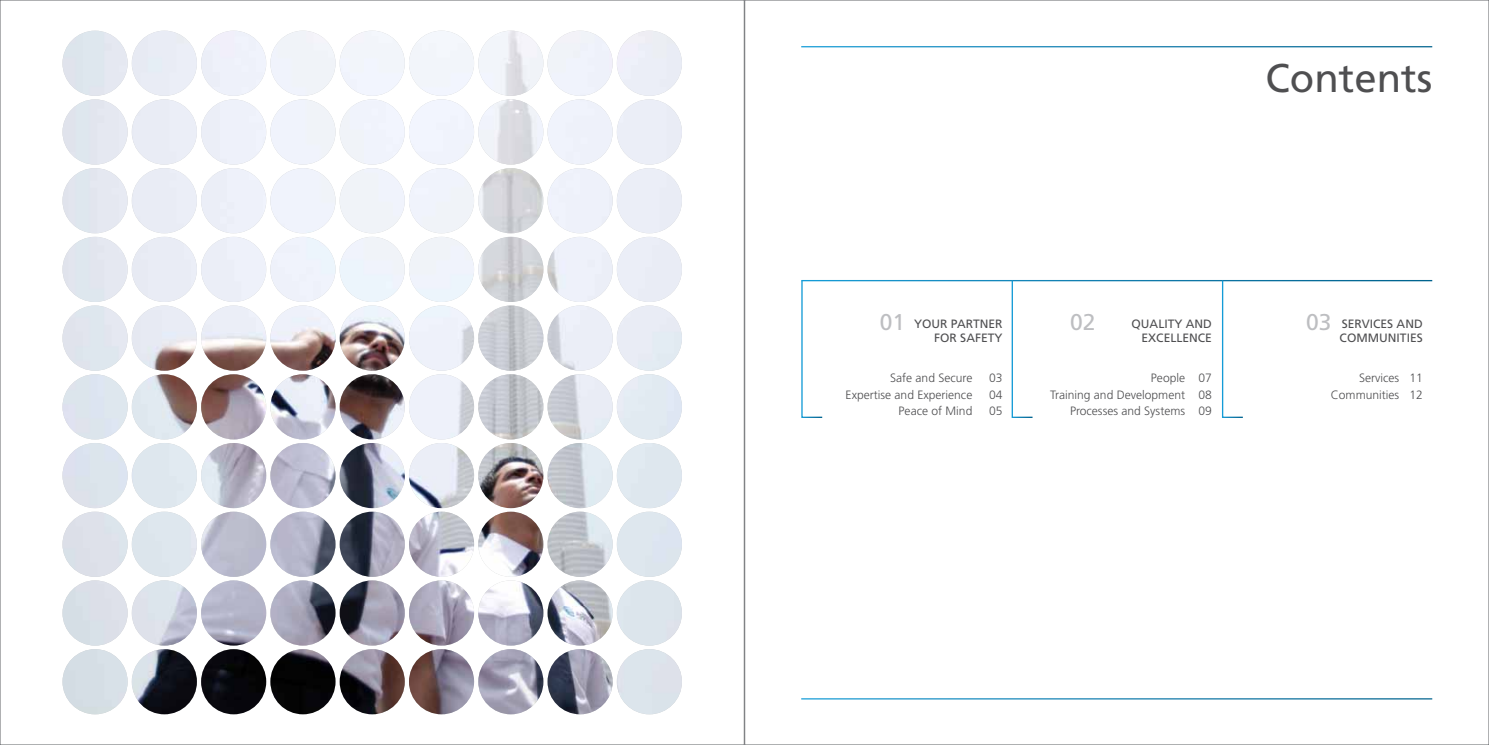
<style>
.page{position:relative;width:1489px;height:745px;background:#fff}
.page>*{position:absolute;margin:0;border:0;box-sizing:border-box;transform-origin:0 0}
.t1{font:40px "Frutiger CE";color:#4f4f51}
.t2{font:22.75px "Frutiger CE";color:#bdbec1}
.t3{font:300 12px/16.5px "Frutiger CE";color:#4f4f51;text-align:right}
.t4{font:12px/14.5px "Frutiger CE";color:#4f4f51;text-align:right}
</style>
<div class="page">
<svg style="left:1010px;top:280px;width:23px;height:138px"></svg>
<svg style="left:1221px;top:280px;width:23px;height:138px"></svg>
<svg style="left:801px;top:280px;width:22px;height:138px"></svg>
<svg style="left:62px;top:233px;width:620px;height:480px"></svg>
<img style="left:62px;top:31px;width:620px;height:202px">
<h1 class="t1" style="left:1265px;top:55px;width:168px">Contents</h1>
<h2 class="t2" style="left:879px;top:309px;width:27px">01</h2>
<p class="t4" style="left:1131px;top:316px;width:82px">QUALITY AND<br>EXCELLENCE</p>
<h2 class="t2" style="left:1069px;top:309px;width:27px">02</h2>
<h2 class="t2" style="left:1305px;top:309px;width:27px">03</h2>
<p class="t4" style="left:914px;top:316px;width:90px">YOUR PARTNER<br>FOR SAFETY</p>
<p class="t4" style="left:1339px;top:316px;width:85px;text-align:left">SERVICES AND<br>COMMUNITIES</p>
<p class="t3" style="left:890px;top:369px;width:84px">Safe and Secure</p>
<p class="t3" style="left:989px;top:369px;width:15px">03</p>
<p class="t3" style="left:845px;top:386px;width:128px">Expertise and Experience</p>
<p class="t3" style="left:989px;top:386px;width:15px">04</p>
<p class="t3" style="left:898px;top:402px;width:75px">Peace of Mind</p>
<p class="t3" style="left:989px;top:402px;width:15px">05</p>
<p class="t3" style="left:1050px;top:369px;width:163px">People 07<br>Training and Development 08<br>Processes and Systems 09</p>
<p class="t3" style="left:1330px;top:369px;width:93px">Services 11<br>Communities 12</p>
</div>
